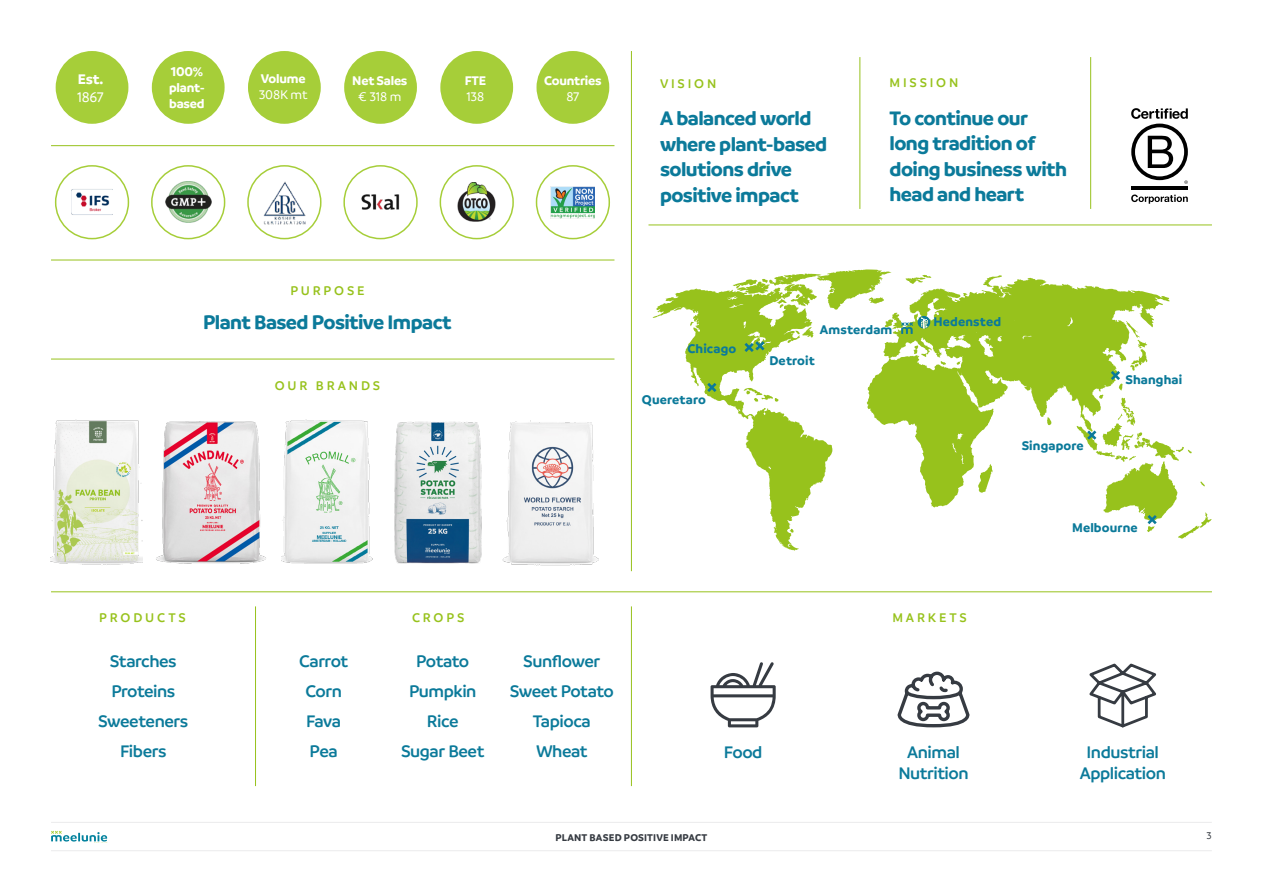
<style>
.page{position:relative;width:1263px;height:893px;background:#fff}
.page>*{position:absolute;margin:0;border:0;box-sizing:border-box;transform-origin:0 0}
.t1{font:700 21px/25.5px "Branding";letter-spacing:-.025em;color:#0b7a9a}
.t2{font:600 18px/21px "Branding";letter-spacing:-.025em;color:#0b7a9a;text-align:center}
.t3{font:700 15px "Branding";color:#fff}
.t4{font:500 15px "Branding";color:#fff}
.t5{font:700 13.5px "Branding";letter-spacing:.01em;color:#0b7a9a}
.t6{font:600 13.5px "Branding";letter-spacing:.21em;color:#97c21c}
.t7{font:700 13.5px "Branding";letter-spacing:-.015em;color:#fff}
.t8{font:500 13.5px "Branding";letter-spacing:-.015em;color:#fff}
.t9{font:700 10.5px "Branding";letter-spacing:.015em;color:#363b42}
.t10{font:500 10.5px "Branding";color:#363b42}
</style>
<div class="page">
<div style="left:248px;top:51px;width:73px;height:73px;background:#a6ce39;border-radius:50%"></div>
<div style="left:152px;top:51px;width:73px;height:73px;background:#a6ce39;border-radius:50%"></div>
<div style="left:56px;top:51px;width:72px;height:73px;background:#a6ce39;border-radius:50%"></div>
<div style="left:55px;top:165px;width:74px;height:74px;border:2px solid #a6ce39;border-radius:50%"></div>
<div style="left:151px;top:165px;width:74px;height:74px;border:2px solid #a6ce39;border-radius:50%"></div>
<div style="left:247px;top:165px;width:74px;height:74px;border:2px solid #a6ce39;border-radius:50%"></div>
<div style="left:344px;top:51px;width:73px;height:73px;background:#a6ce39;border-radius:50%"></div>
<div style="left:343px;top:165px;width:75px;height:74px;border:2px solid #a6ce39;border-radius:50%"></div>
<div style="left:440px;top:51px;width:73px;height:73px;background:#a6ce39;border-radius:50%"></div>
<div style="left:440px;top:165px;width:74px;height:74px;border:2px solid #a6ce39;border-radius:50%"></div>
<div style="left:536px;top:51px;width:73px;height:73px;background:#a6ce39;border-radius:50%"></div>
<div style="left:536px;top:165px;width:74px;height:74px;border:2px solid #a6ce39;border-radius:50%"></div>
<img style="left:394px;top:421px;width:88px;height:143px">
<img style="left:51px;top:419px;width:92px;height:146px">
<img style="left:281px;top:419px;width:91px;height:145px">
<img style="left:156px;top:421px;width:110px;height:143px">
<img style="left:502px;top:420px;width:97px;height:146px">
<svg style="left:710px;top:662px;width:66px;height:65px"></svg>
<svg style="left:867px;top:278px;width:302px;height:229px;fill:#97c21c"></svg>
<svg style="left:1047px;top:417px;width:4px;height:8px"></svg>
<svg style="left:957px;top:361px;width:3px;height:4px"></svg>
<svg style="left:969px;top:292px;width:4px;height:4px"></svg>
<svg style="left:983px;top:275px;width:19px;height:12px"></svg>
<svg style="left:1017px;top:279px;width:7px;height:4px"></svg>
<svg style="left:941px;top:361px;width:5px;height:4px"></svg>
<svg style="left:978px;top:464px;width:14px;height:29px"></svg>
<svg style="left:653px;top:288px;width:179px;height:263px"></svg>
<svg style="left:744px;top:388px;width:34px;height:14px"></svg>
<svg style="left:690px;top:315px;width:9px;height:11px"></svg>
<svg style="left:709px;top:313px;width:7px;height:4px"></svg>
<svg style="left:707px;top:383px;width:9px;height:9px"></svg>
<svg style="left:1077px;top:321px;width:135px;height:218px"></svg>
<img style="left:71px;top:189px;width:42px;height:26px">
<img style="left:165px;top:182px;width:47px;height:41px">
<img style="left:361px;top:194px;width:39px;height:16px">
<img style="left:458px;top:183px;width:37px;height:39px">
<img style="left:551px;top:186px;width:44px;height:32px">
<img style="left:263px;top:181px;width:43px;height:44px">
<hr style="left:51px;top:822px;width:1161px;height:1px;background:#ebebec">
<hr style="left:51px;top:850px;width:1161px;height:1px;background:#ebebec">
<svg style="left:51px;top:831px;width:56px;height:10px"></svg>
<hr style="left:51px;top:260px;width:563px;height:1px;background:#97c21c">
<hr style="left:648px;top:225px;width:564px;height:1px;background:#97c21c">
<hr style="left:51px;top:145px;width:563px;height:1px;background:#97c21c">
<hr style="left:51px;top:359px;width:563px;height:1px;background:#97c21c">
<hr style="left:859px;top:57px;width:1px;height:152px;background:#97c21c">
<hr style="left:1090px;top:57px;width:1px;height:152px;background:#97c21c">
<hr style="left:255px;top:606px;width:1px;height:180px;background:#97c21c">
<hr style="left:631px;top:606px;width:1px;height:180px;background:#97c21c">
<hr style="left:631px;top:51px;width:1px;height:520px;background:#97c21c">
<hr style="left:51px;top:591px;width:1161px;height:1px;background:#97c21c">
<svg style="left:897px;top:671px;width:73px;height:57px"></svg>
<svg style="left:1089px;top:663px;width:68px;height:65px"></svg>
<svg style="left:733px;top:269px;width:198px;height:85px"></svg>
<hr style="left:1131px;top:186px;width:57px;height:4px;background:#000">
<svg style="left:1131px;top:108px;width:57px;height:76px"></svg>
<svg style="left:1131px;top:195px;width:57px;height:9px"></svg>
<p class="t3" style="left:78px;top:71px;width:27px">Est.</p>
<p class="t4" style="left:77px;top:89px;width:28px">1867</p>
<p class="t7" style="left:171px;top:64px;width:34px">100%</p>
<p class="t7" style="left:169px;top:80px;width:37px">plant-</p>
<p class="t7" style="left:169px;top:96px;width:37px">based</p>
<p class="t7" style="left:261px;top:71px;width:46px">Volume</p>
<p class="t8" style="left:259px;top:88px;width:50px">308K mt</p>
<p class="t7" style="left:352px;top:72px;width:57px">Net Sales</p>
<p class="t8" style="left:358px;top:89px;width:45px">€ 318 m</p>
<p class="t7" style="left:465px;top:72px;width:23px">FTE</p>
<p class="t8" style="left:467px;top:89px;width:19px">138</p>
<p class="t7" style="left:544px;top:72px;width:59px">Countries</p>
<p class="t8" style="left:566px;top:89px;width:15px">87</p>
<p class="t6" style="left:660px;top:76px;width:58px">VISION</p>
<p class="t1" style="left:660px;top:106px;width:169px">A balanced world where plant-based solutions drive positive impact</p>
<p class="t6" style="left:889px;top:75px;width:70px">MISSION</p>
<p class="t1" style="left:889px;top:105px;width:179px">To continue our long tradition of doing business with head and heart</p>
<p class="t6" style="left:290px;top:283px;width:76px">PURPOSE</p>
<p class="t1" style="left:203px;top:310px;width:250px">Plant Based Positive Impact</p>
<p class="t5" style="left:820px;top:322px;width:74px">Amsterdam</p>
<p class="t5" style="left:933px;top:314px;width:69px">Hedensted</p>
<p class="t5" style="left:687px;top:340px;width:50px">Chicago</p>
<p class="t5" style="left:769px;top:353px;width:47px">Detroit</p>
<p class="t6" style="left:275px;top:378px;width:107px">OUR BRANDS</p>
<p class="t5" style="left:1125px;top:371px;width:58px">Shanghai</p>
<p class="t5" style="left:642px;top:391px;width:65px">Queretaro</p>
<p class="t5" style="left:1022px;top:437px;width:64px">Singapore</p>
<p class="t5" style="left:1072px;top:520px;width:67px">Melbourne</p>
<p class="t6" style="left:99px;top:610px;width:88px">PRODUCTS</p>
<p class="t6" style="left:412px;top:610px;width:54px">CROPS</p>
<p class="t6" style="left:892px;top:610px;width:76px">MARKETS</p>
<p class="t2" style="left:523px;top:650px;width:78px">Sunflower</p>
<p class="t2" style="left:510px;top:680px;width:106px">Sweet Potato</p>
<p class="t2" style="left:533px;top:710px;width:59px">Tapioca</p>
<p class="t2" style="left:536px;top:740px;width:53px">Wheat</p>
<p class="t2" style="left:110px;top:650px;width:68px">Starches</p>
<p class="t2" style="left:111px;top:680px;width:66px">Proteins</p>
<p class="t2" style="left:98px;top:710px;width:92px">Sweeteners</p>
<p class="t2" style="left:120px;top:740px;width:48px">Fibers</p>
<p class="t2" style="left:1080px;top:741px;width:88px">Industrial<br>Application</p>
<p class="t2" style="left:299px;top:650px;width:51px">Carrot</p>
<p class="t2" style="left:305px;top:680px;width:38px">Corn</p>
<p class="t2" style="left:306px;top:710px;width:36px">Fava</p>
<p class="t2" style="left:310px;top:740px;width:30px">Pea</p>
<p class="t2" style="left:416px;top:650px;width:55px">Potato</p>
<p class="t2" style="left:409px;top:680px;width:69px">Pumpkin</p>
<p class="t2" style="left:427px;top:710px;width:33px">Rice</p>
<p class="t2" style="left:401px;top:740px;width:85px">Sugar Beet</p>
<p class="t2" style="left:724px;top:741px;width:40px">Food</p>
<p class="t2" style="left:898px;top:741px;width:72px">Animal<br>Nutrition</p>
<p class="t9" style="left:556px;top:832px;width:153px">PLANT BASED POSITIVE IMPACT</p>
<p class="t10" style="left:1206px;top:830px;width:7px">3</p>
</div>
